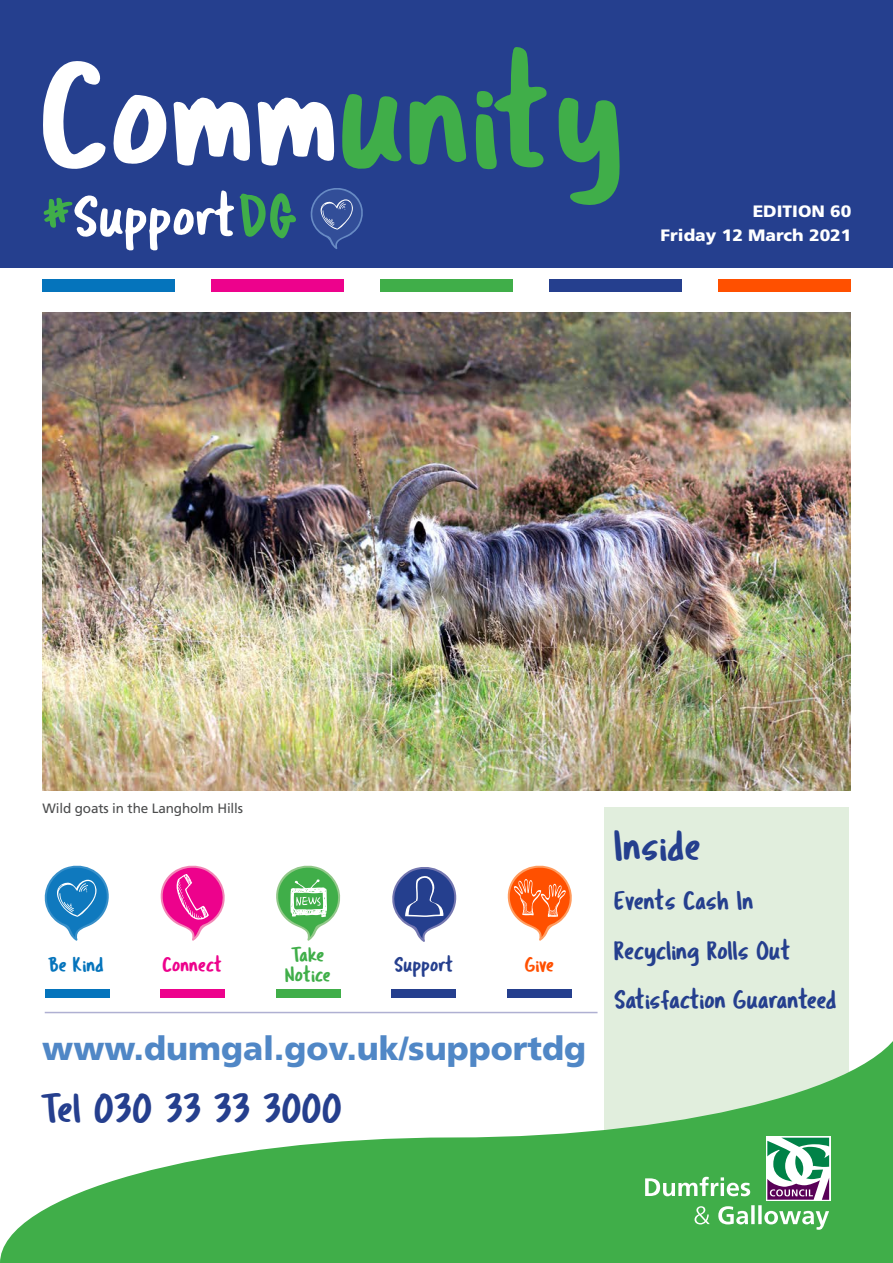
<style>
.page{position:relative;width:893px;height:1263px;background:#fff}
.page>*{position:absolute;margin:0;border:0;box-sizing:border-box;transform-origin:0 0}
.t1{font:154.65px "Tragic Marker";color:#40ae49}
.t2{font:58.8px "Tragic Marker";color:#fff}
.t3{font:43.5px "Tragic Marker";color:#253f8e}
.t4{font:42px "Tragic Marker";color:#253f8e}
.t5{font:900 33px "Frutiger";color:#5087c6}
.t6{font:27px "Tragic Marker";letter-spacing:-.01em;color:#253f8e}
.t7{font:21.45px/20.1px "Tragic Marker";letter-spacing:-.01em;color:#40ae49}
.t8{font:21.45px "Tragic Marker";color:#ed028c}
.t9{font:21.45px "Tragic Marker";color:#253f8e}
.t10{font:21.45px "Tragic Marker";color:#0574bc}
.t11{font:21.45px "Tragic Marker";color:#ff5000}
.heading_2{font:900 16.5px "Frutiger";color:#fff;scale:1.05 1}
.Body{font:13.5px "Frutiger";letter-spacing:-.01em;color:#4b4c4d}
.s1{color:#fff}
.s2{color:#40ae49}
.s3{font-family:"Marker Felt";font-weight:100;font-size:53.55px;color:#40ae49}
</style>
<div class="page">
<div style="left:0;top:0;width:893px;height:268px;background:#253f8e"></div>
<svg style="left:310px;top:188px;width:53px;height:61px"></svg>
<div style="left:604px;top:807px;width:245px;height:334px;background:#e1eedd"></div>
<svg style="left:44px;top:865px;width:65px;height:76px"></svg>
<div style="left:45px;top:989px;width:64px;height:9px;background:#0574bc"></div>
<svg style="left:160px;top:865px;width:65px;height:76px"></svg>
<div style="left:160px;top:989px;width:65px;height:9px;background:#ed028c"></div>
<svg style="left:276px;top:865px;width:65px;height:76px"></svg>
<div style="left:276px;top:989px;width:65px;height:9px;background:#40ae49"></div>
<svg style="left:392px;top:867px;width:65px;height:75px"></svg>
<div style="left:392px;top:989px;width:64px;height:9px;background:#253f8e"></div>
<svg style="left:507px;top:865px;width:65px;height:76px"></svg>
<div style="left:507px;top:989px;width:65px;height:9px;background:#253f8e"></div>
<svg style="left:0;top:1012px;width:893px;height:251px"></svg>
<svg style="left:766px;top:1136px;width:64px;height:65px"></svg>
<svg style="left:645px;top:1138px;width:184px;height:92px"></svg>
<div style="left:43px;top:279px;width:132px;height:13px;background:#0574bc"></div>
<div style="left:211px;top:279px;width:133px;height:13px;background:#ed028c"></div>
<div style="left:380px;top:279px;width:133px;height:13px;background:#40ae49"></div>
<div style="left:549px;top:279px;width:132px;height:13px;background:#253f8e"></div>
<div style="left:718px;top:279px;width:132px;height:13px;background:#ff5000"></div>
<img style="left:42px;top:313px;width:808px;height:477px">
<p class="t1" style="left:43px;top:20px;width:585px"><span class="s1">Comm</span>unity</p>
<p class="t2" style="left:43px;top:180px;width:254px"><span class="s2">#</span>Support<span class="s2">D</span><span class="s3">G</span></p>
<p class="heading_2" style="left:753px;top:201px;width:96px">EDITION 60</p>
<p class="heading_2" style="left:661px;top:225px;width:183px">Friday 12 March 2021</p>
<p class="Body" style="left:43px;top:800px;width:202px">Wild goats in the Langholm Hills</p>
<p class="t10" style="left:50px;top:951px;width:56px">Be Kind</p>
<p class="t8" style="left:163px;top:951px;width:62px">Connect</p>
<p class="t7" style="left:286px;top:944px;width:47px">Take<br>Notice</p>
<p class="t9" style="left:394px;top:951px;width:61px">Support</p>
<p class="t11" style="left:525px;top:951px;width:31px">Give</p>
<p class="t5" style="left:42px;top:1029px;width:546px">www.dumgal.gov.uk/supportdg</p>
<p class="t4" style="left:42px;top:1083px;width:302px">Tel 030 33 33 3000</p>
<p class="t3" style="left:614px;top:819px;width:89px">Inside</p>
<p class="t6" style="left:614px;top:884px;width:141px">Events Cash In</p>
<p class="t6" style="left:614px;top:933px;width:179px">Recycling Rolls Out</p>
<p class="t6" style="left:614px;top:983px;width:224px">Satisfaction Guaranteed</p>
</div>
